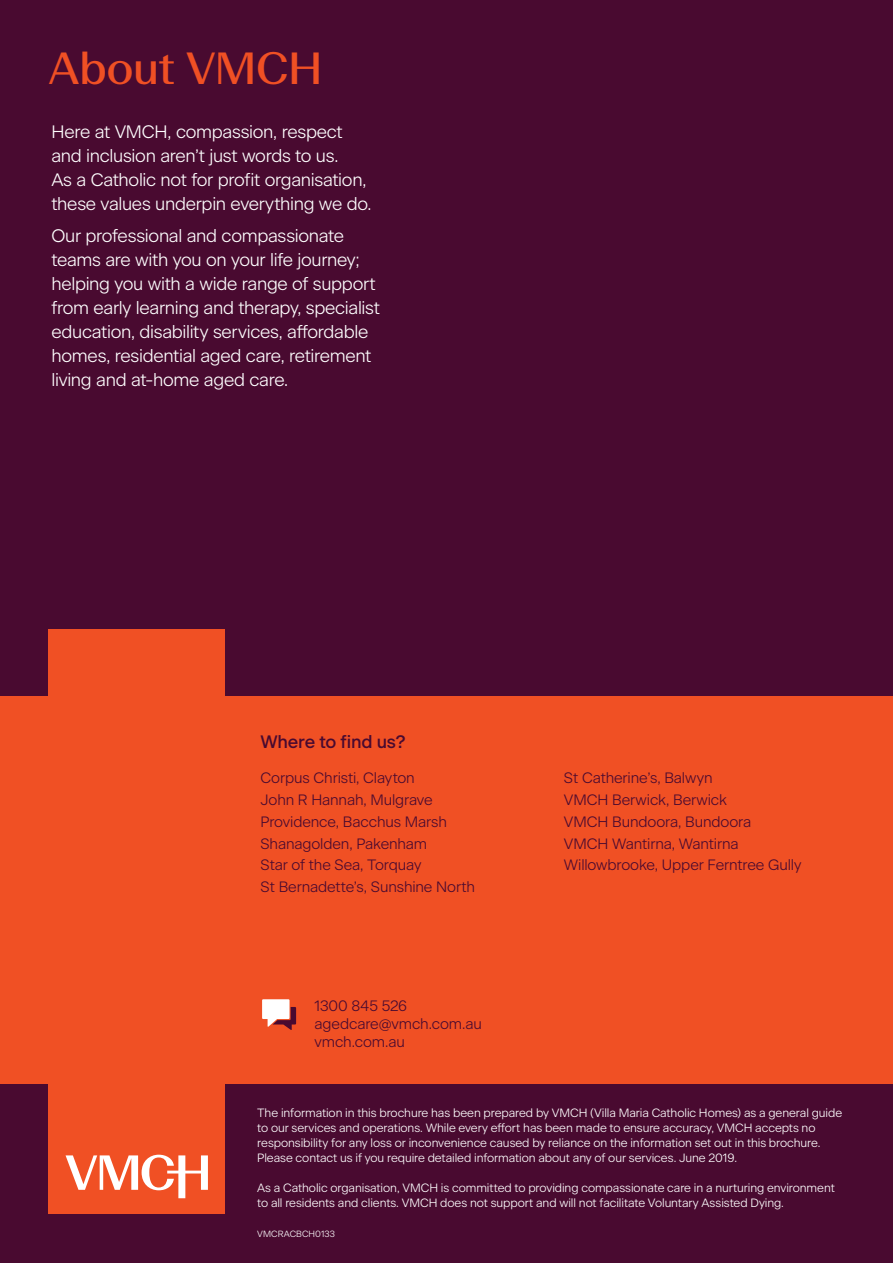
<style>
.page{position:relative;width:893px;height:1263px;background:#490a30}
.page>*{position:absolute;margin:0;border:0;box-sizing:border-box;transform-origin:0 0}
.t1{font:45px "Beausite Fit";letter-spacing:-.02em;color:#f05024}
.t2{font:300 18px/24px "Beausite Classic";letter-spacing:-.015em;color:#fff}
.t3{font:500 18px "Beausite Classic";letter-spacing:-.01em;color:#490a30}
.t4{font:300 15px/21.8px "Beausite Classic";letter-spacing:-.005em;color:#490a30}
.t5{font:300 12px/15px "Beausite Classic";letter-spacing:-.005em;color:#fff}
.t6{font:300 9px "Beausite Classic";letter-spacing:.01em;color:#fff}
</style>
<div class="page">
<div style="left:48px;top:629px;width:177px;height:585px;background:#f05024"></div>
<div style="left:0;top:696px;width:893px;height:388px;background:#f05024"></div>
<svg style="left:262px;top:999px;width:34px;height:31px"></svg>
<svg style="left:66px;top:1155px;width:142px;height:43px"></svg>
<h1 class="t1" style="left:49px;top:37px;width:276px">About VMCH</h1>
<h2 class="t2" style="left:51px;top:118px;width:322px">Here at VMCH, compassion, respect and inclusion aren’t just words to us.<br>As a Catholic not for profit organisation, these values underpin everything we do.</h2>
<p class="t2" style="left:51px;top:222px;width:330px">Our professional and compassionate teams are with you on your life journey; helping you with a wide range of support from early learning and therapy, specialist education, disability services, affordable homes, residential aged care, retirement living and at-home aged care.</p>
<h2 class="t3" style="left:261px;top:728px;width:147px">Where to find us?</h2>
<p class="t4" style="left:261px;top:766px;width:216px">Corpus Christi, Clayton<br>John R Hannah, Mulgrave<br>Providence, Bacchus Marsh<br>Shanagolden, Pakenham<br>Star of the Sea, Torquay<br>St Bernadette’s, Sunshine North</p>
<p class="t4" style="left:564px;top:766px;width:239px">St Catherine’s, Balwyn<br>VMCH Berwick, Berwick<br>VMCH Bundoora, Bundoora<br>VMCH Wantirna, Wantirna<br>Willowbrooke, Upper Ferntree Gully</p>
<p class="t4" style="left:315px;top:996px;width:169px;line-height:18px">1300 845 526 agedcare@vmch.com.au vmch.com.au</p>
<p class="t5" style="left:257px;top:1104px;width:586px">The information in this brochure has been prepared by VMCH (Villa Maria Catholic Homes) as a general guide to our services and operations. While every effort has been made to ensure accuracy, VMCH accepts no responsibility for any loss or inconvenience caused by reliance on the information set out in this brochure.<br>Please contact us if you require detailed information about any of our services. June 2019.</p>
<p class="t5" style="left:257px;top:1179px;width:579px">As a Catholic organisation, VMCH is committed to providing compassionate care in a nurturing environment to all residents and clients. VMCH does not support and will not facilitate Voluntary Assisted Dying.</p>
<p class="t6" style="left:257px;top:1227px;width:79px">VMCRACBCH0133</p>
</div>
